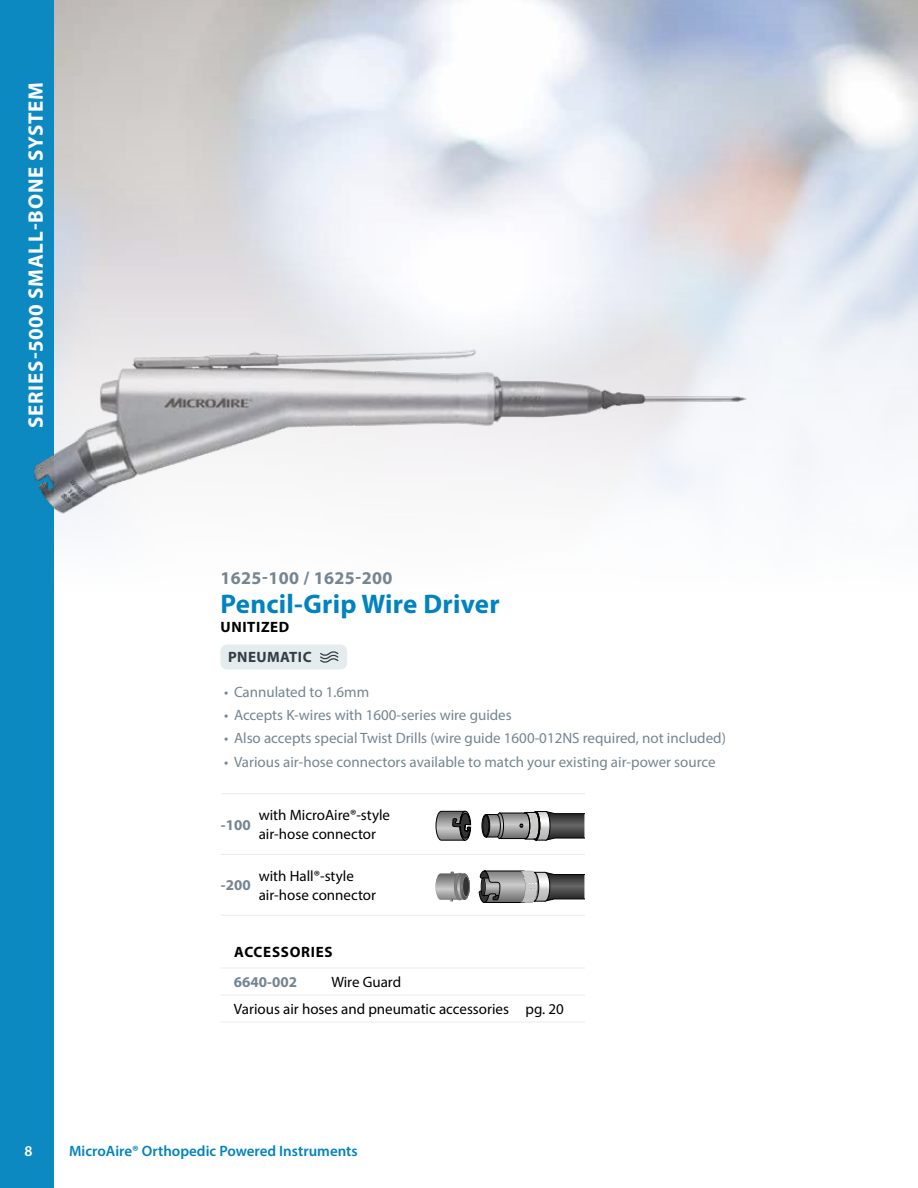
<style>
.page{position:relative;width:918px;height:1188px;background:#fff}
.page>*{position:absolute;margin:0;border:0;box-sizing:border-box;transform-origin:0 0}
.t1{font:700 27px "Myriad Pro";letter-spacing:.01em;color:#0083bf}
.t2{font:700 21px "Myriad Pro";letter-spacing:.04em;color:#fff}
.t3{font:700 18px "Myriad Pro";letter-spacing:.02em;color:#758591}
.t4{font:15px "Myriad Pro";color:#758591}
.t5{font:15px/19.5px "Myriad Pro";color:#000}
.t6{font:600 15px "Myriad Pro";color:#0083be}
.t7{font:700 15px "Myriad Pro";letter-spacing:.04em;color:#000}
.t8{font:700 15px "Myriad Pro";color:#758591}
.t9{font:700 15px "Myriad Pro";letter-spacing:.03em;color:#323d48}
.t10{font:600 15px "Myriad Pro";color:#fff}
</style>
<div class="page">
<div style="left:0;top:0;width:54px;height:1188px;background:#0d89c1"></div>
<img style="left:34px;top:454px;width:20px;height:55px">
<img style="left:54px;top:0;width:864px;height:532px">
<hr style="left:220px;top:968px;width:98px;height:1px;background:#e4eced">
<hr style="left:318px;top:968px;width:201px;height:1px;background:#e4eced">
<hr style="left:519px;top:968px;width:66px;height:1px;background:#e4eced">
<hr style="left:220px;top:995px;width:98px;height:1px;background:#e4eced">
<hr style="left:318px;top:995px;width:201px;height:1px;background:#e4eced">
<hr style="left:519px;top:995px;width:66px;height:1px;background:#e4eced">
<hr style="left:220px;top:1022px;width:98px;height:1px;background:#e4eced">
<hr style="left:318px;top:1022px;width:201px;height:1px;background:#e4eced">
<hr style="left:519px;top:1022px;width:66px;height:1px;background:#e4eced">
<div style="left:220px;top:645px;width:127px;height:25px;background:#e4eced;border-radius:7px"></div>
<svg style="left:320px;top:651px;width:19px;height:12px"></svg>
<hr style="left:221px;top:793px;width:38px;height:1px;background:#e4eced">
<hr style="left:259px;top:793px;width:326px;height:1px;background:#e4eced">
<hr style="left:221px;top:854px;width:38px;height:1px;background:#e4eced">
<hr style="left:259px;top:854px;width:326px;height:1px;background:#e4eced">
<hr style="left:221px;top:915px;width:38px;height:1px;background:#e4eced">
<hr style="left:259px;top:915px;width:326px;height:1px;background:#e4eced">
<svg style="left:436px;top:872px;width:34px;height:29px"></svg>
<svg style="left:479px;top:871px;width:105px;height:32px;background:#868686"></svg>
<svg style="left:436px;top:811px;width:35px;height:29px"></svg>
<svg style="left:482px;top:811px;width:102px;height:29px;background:#7c7c7c"></svg>
<h2 class="t2" style="left:22px;top:428px;width:348px;rotate:-90deg">SERIES-5000 SMALL-BONE SYSTEM</h2>
<p class="t3" style="left:220px;top:566px;width:173px">1625-100 / 1625-200</p>
<h1 class="t1" style="left:220px;top:586px;width:281px">Pencil-Grip Wire Driver</h1>
<p class="t7" style="left:221px;top:617px;width:70px">UNITIZED</p>
<p class="t9" style="left:228px;top:647px;width:85px">PNEUMATIC</p>
<p class="t4" style="left:224px;top:682px;width:147px">• Cannulated to 1.6mm</p>
<p class="t4" style="left:224px;top:706px;width:289px">• Accepts K-wires with 1600-series wire guides</p>
<p class="t4" style="left:224px;top:729px;width:503px">• Also accepts special Twist Drills (wire guide 1600-012NS required, not included)</p>
<p class="t4" style="left:224px;top:752px;width:493px">• Various air-hose connectors available to match your existing air-power source</p>
<p class="t8" style="left:221px;top:815px;width:31px">-100</p>
<p class="t5" style="left:259px;top:805px;width:133px">with MicroAire®-style air-hose connector</p>
<p class="t8" style="left:221px;top:876px;width:31px">-200</p>
<p class="t5" style="left:259px;top:866px;width:119px">with Hall®-style air-hose connector</p>
<p class="t7" style="left:234px;top:942px;width:100px">ACCESSORIES</p>
<p class="t8" style="left:234px;top:972px;width:65px">6640-002</p>
<p class="t5" style="left:234px;top:968px;width:331px;line-height:27px;text-indent:97px">Wire Guard<br>Various air hoses and pneumatic accessories pg. 20</p>
<p class="t10" style="left:24px;top:1141px;width:10px">8</p>
<p class="t6" style="left:69px;top:1141px;width:290px">MicroAire® Orthopedic Powered Instruments</p>
</div>
